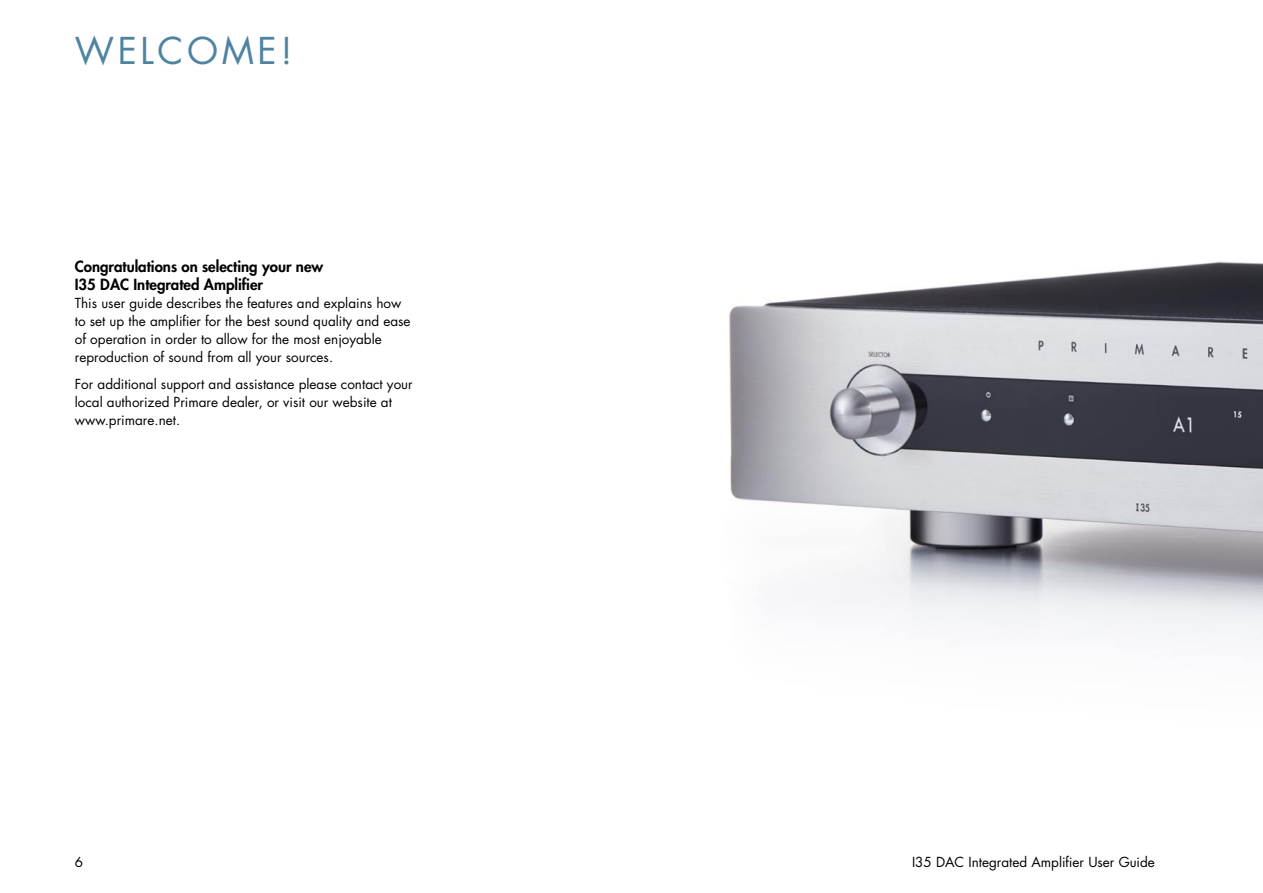
<style>
.page{position:relative;width:1263px;height:893px;background:#fff}
.page>*{position:absolute;margin:0;border:0;box-sizing:border-box;transform-origin:0 0}
.t1{font:36px "Futura";color:#4f84a1}
.t2{font:800 15px/18px "Futura";color:#000}
.t3{font:13.5px/18px "Futura";color:#000}
</style>
<div class="page">
<img style="left:729px;top:261px;width:534px;height:379px">
<h1 class="t1" style="left:75px;top:26px;width:70px">Welcome</h1>
<h1 class="t1" style="left:280px;top:26px;width:14px">!</h1>
<p class="t2" style="left:75px;top:257px;width:250px">Congratulations on selecting your new<br>I35 DAC Integrated Amplifier</p>
<p class="t3" style="left:75px;top:294px;width:337px">This user guide describes the features and explains how to set up the amplifier for the best sound quality and ease of operation in order to allow for the most enjoyable reproduction of sound from all your sources.</p>
<p class="t3" style="left:75px;top:375px;width:339px">For additional support and assistance please contact your local authorized Primare dealer, or visit our website at www.primare.net.</p>
<p class="t3" style="left:912px;top:852px;width:244px">I35 DAC Integrated Amplifier User Guide</p>
</div>
